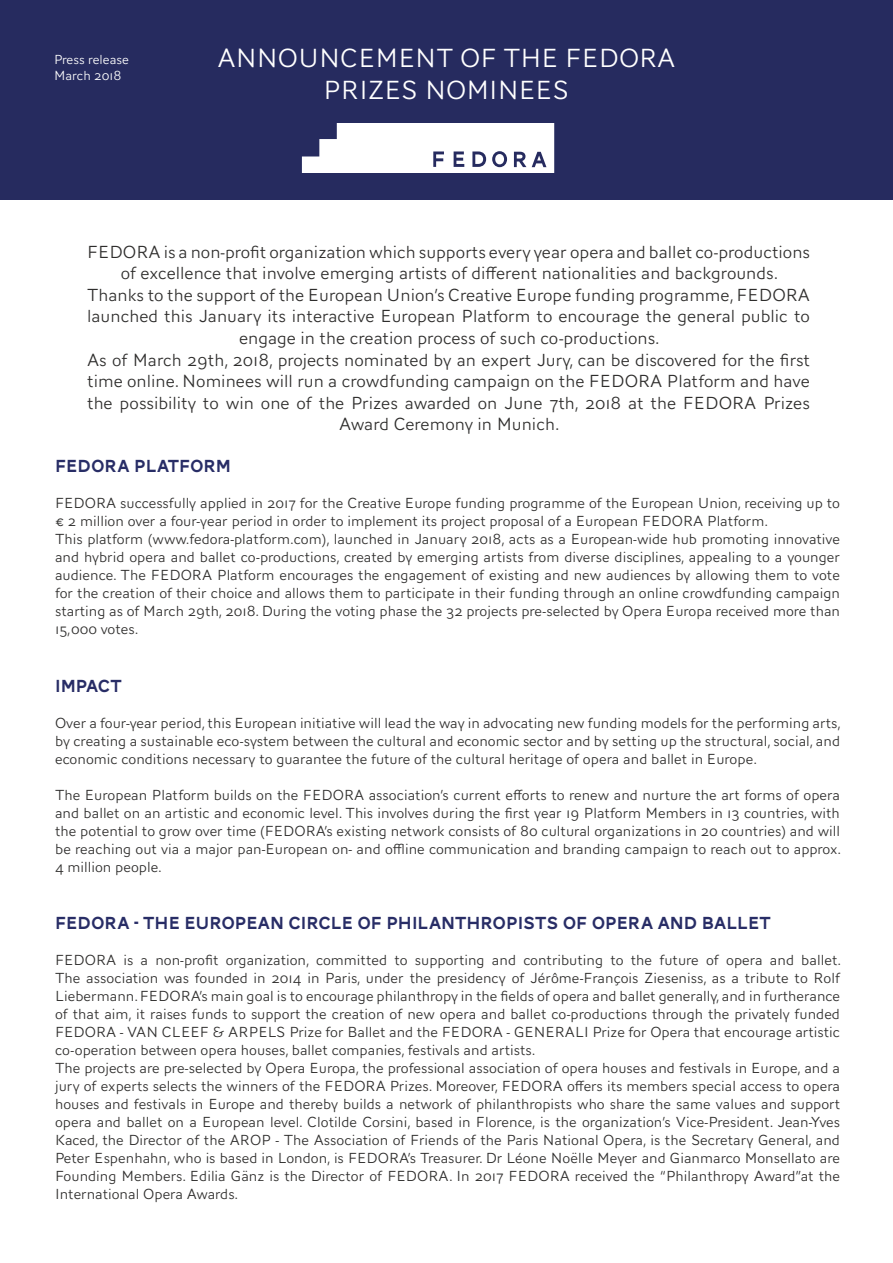
<style>
.page{position:relative;width:893px;height:1263px;background:#fff}
.page>*{position:absolute;margin:0;border:0;box-sizing:border-box;transform-origin:0 0}
.t1{font:300 27px/32.4px "AW Conqueror Sans";color:#fff;text-align:center}
.t2{font:300 18px/21.6px "AW Conqueror Sans";color:#2e2d2c;text-align:center}
.t3{font:18px "AW Conqueror Carved One";color:#282d66}
.t4{font:300 15px/18px "AW Conqueror Sans";color:#2e2d2c;text-align:justify}
.t5{font:300 13.5px "AW Conqueror Sans";color:#fff}
</style>
<div class="page">
<div style="left:0;top:0;width:893px;height:200px;background:#262b5f"></div>
<svg style="left:302px;top:123px;width:252px;height:49px;background:#e3e4ea"></svg>
<p class="t5" style="left:54px;top:49px;width:76px">Press release</p>
<p class="t5" style="left:54px;top:65px;width:69px">March 2018</p>
<p class="t1" style="left:217px;top:41px;width:459px">ANNOUNCEMENT OF THE FEDORA<br>PRIZES NOMINEES</p>
<p class="t2" style="left:87px;top:241px;width:724px">FEDORA is a non-profit organization which supports every year opera and ballet co-productions of excellence that involve emerging artists of different nationalities and backgrounds.</p>
<p class="t2" style="left:87px;top:284px;width:724px">Thanks to the support of the European Union’s Creative Europe funding programme, FEDORA launched this January its interactive European Platform to encourage the general public to engage in the creation process of such co-productions.</p>
<p class="t2" style="left:87px;top:349px;width:724px">As of March 29th, 2018, projects nominated by an expert Jury, can be discovered for the first time online. Nominees will run a crowdfunding campaign on the FEDORA Platform and have the possibility to win one of the Prizes awarded on June 7th, 2018 at the FEDORA Prizes Award Ceremony in Munich.</p>
<p class="t3" style="left:55px;top:458px;width:178px">FEDORA PLATFORM</p>
<p class="t4" style="left:55px;top:494px;width:787px">FEDORA successfully applied in 2017 for the Creative Europe funding programme of the European Union, receiving up to € 2 million over a four-year period in order to implement its project proposal of a European FEDORA Platform.</p>
<p class="t4" style="left:55px;top:530px;width:786px">This platform (www.fedora-platform.com), launched in January 2018, acts as a European-wide hub promoting innovative and hybrid opera and ballet co-productions, created by emerging artists from diverse disciplines, appealing to a younger audience. The FEDORA Platform encourages the engagement of existing and new audiences by allowing them to vote for the creation of their choice and allows them to participate in their funding through an online crowdfunding campaign starting as of March 29th, 2018. During the voting phase the 32 projects pre-selected by Opera Europa received more than 15,000 votes.</p>
<p class="t3" style="left:55px;top:677px;width:68px">IMPACT</p>
<p class="t4" style="left:55px;top:713px;width:788px">Over a four-year period, this European initiative will lead the way in advocating new funding models for the performing arts, by creating a sustainable eco-system between the cultural and economic sector and by setting up the structural, social, and economic conditions necessary to guarantee the future of the cultural heritage of opera and ballet in Europe.</p>
<p class="t4" style="left:55px;top:785px;width:788px">The European Platform builds on the FEDORA association’s current efforts to renew and nurture the art forms of opera and ballet on an artistic and economic level. This involves during the first year 19 Platform Members in 13 countries, with the potential to grow over time (FEDORA’s existing network consists of 80 cultural organizations in 20 countries) and will be reaching out via a major pan-European on- and offline communication and branding campaign to reach out to approx.<br>4 million people.</p>
<p class="t3" style="left:55px;top:915px;width:717px">FEDORA - THE EUROPEAN CIRCLE OF PHILANTHROPISTS OF OPERA AND BALLET</p>
<p class="t4" style="left:55px;top:951px;width:788px">FEDORA is a non-profit organization, committed to supporting and contributing to the future of opera and ballet.<br>The association was founded in 2014 in Paris, under the presidency of Jérôme-François Zieseniss, as a tribute to Rolf Liebermann. FEDORA’s main goal is to encourage philanthropy in the fields of opera and ballet generally, and in furtherance of that aim, it raises funds to support the creation of new opera and ballet co-productions through the privately funded FEDORA - VAN CLEEF &amp; ARPELS Prize for Ballet and the FEDORA - GENERALI Prize for Opera that encourage artistic co-operation between opera houses, ballet companies, festivals and artists.</p>
<p class="t4" style="left:55px;top:1059px;width:787px">The projects are pre-selected by Opera Europa, the professional association of opera houses and festivals in Europe, and a jury of experts selects the winners of the FEDORA Prizes. Moreover, FEDORA offers its members special access to opera houses and festivals in Europe and thereby builds a network of philanthropists who share the same values and support opera and ballet on a European level. Clotilde Corsini, based in Florence, is the organization’s Vice-President. Jean-Yves Kaced, the Director of the AROP - The Association of Friends of the Paris National Opera, is the Secretary General, and Peter Espenhahn, who is based in London, is FEDORA’s Treasurer. Dr Léone Noëlle Meyer and Gianmarco Monsellato are Founding Members. Edilia Gänz is the Director of FEDORA. In 2017 FEDORA received the “Philanthropy Award”at the International Opera Awards.</p>
</div>
